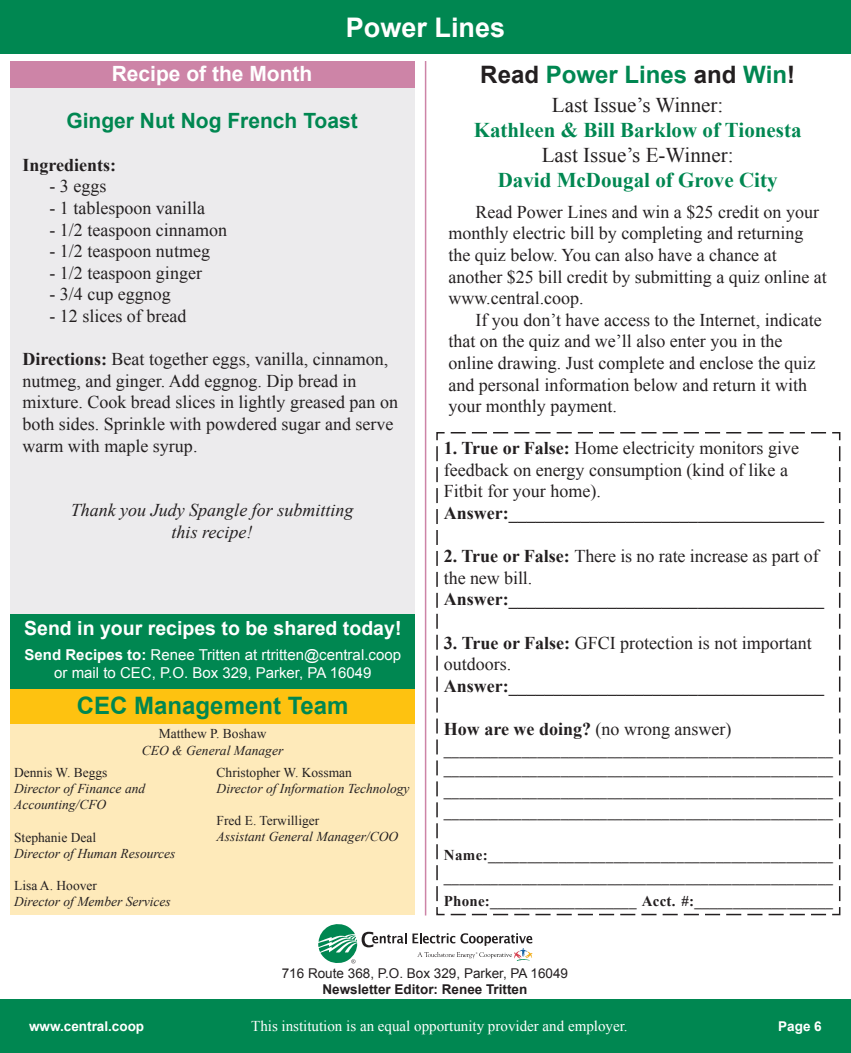
<style>
.page{position:relative;width:851px;height:1053px;background:#fff}
.page>*{position:absolute;margin:0;border:0;box-sizing:border-box;transform-origin:0 0}
.t1{font:700 27px "Arial";color:#fff}
.t2{font:700 24px "Arial";color:#008751}
.t3{font:700 21px "Times New Roman";color:#008751}
.t4{font:21px "Times New Roman";color:#231f20}
.t5{font:700 21px "Arial";color:#008751}
.t6{font:700 21px "Arial";color:#fff}
.t7{font:700 19.5px "Arial";color:#fff}
.t8{font:18px/21.6px "Times New Roman";color:#231f20}
.t9{font:700 18px "Times New Roman";color:#231f20}
.t10{font:italic 18px "Times New Roman";color:#231f20}
.t11{font:700 15px "Times New Roman";letter-spacing:.015em;color:#231f20}
.t12{font:15px/18px "Arial";color:#fff;text-align:center}
.t13{font:15px "Times New Roman";color:#fff}
.t14{font:italic 13.5px/16.2px "Times New Roman";color:#231f20}
.t15{font:13.5px "Times New Roman";color:#231f20}
.t16{font:13.5px "Arial";color:#231f20}
.t17{font:700 13.5px "Arial";color:#231f20}
.t18{font:700 13.5px "Arial";color:#fff}
.s1{font-weight:700}
.s2{color:#231f20}
</style>
<div class="page">
<div style="left:0;top:999px;width:850px;height:54px;background:#008751"></div>
<div style="left:0;top:0;width:850px;height:54px;background:#008751"></div>
<div style="left:11px;top:61px;width:403px;height:560px;background:#ecebed"></div>
<hr style="left:425px;top:61px;width:1px;height:855px;background:#cd84a7">
<svg style="left:318px;top:924px;width:88px;height:39px"></svg>
<svg style="left:412px;top:933px;width:120px;height:28px"></svg>
<svg style="left:436px;top:432px;width:405px;height:484px"></svg>
<div style="left:11px;top:723px;width:403px;height:192px;background:#feeaba"></div>
<div style="left:11px;top:688px;width:403px;height:36px;background:#fec210"></div>
<div style="left:11px;top:61px;width:403px;height:27px;background:#cd84a7"></div>
<div style="left:11px;top:614px;width:403px;height:74px;background:#008751"></div>
<p class="t1" style="left:346px;top:9px;width:161px">Power Lines</p>
<p class="t6" style="left:112px;top:59px;width:202px">Recipe of the Month</p>
<p class="t5" style="left:66px;top:107px;width:293px">Ginger Nut Nog French Toast</p>
<p class="t9" style="left:22px;top:152px;width:95px">Ingredients:</p>
<p class="t8" style="left:49px;top:175px;width:58px">- 3 eggs</p>
<p class="t8" style="left:49px;top:197px;width:157px">- 1 tablespoon vanilla</p>
<p class="t8" style="left:49px;top:219px;width:179px">- 1/2 teaspoon cinnamon</p>
<p class="t8" style="left:49px;top:240px;width:162px">- 1/2 teaspoon nutmeg</p>
<p class="t8" style="left:49px;top:262px;width:154px">- 1/2 teaspoon ginger</p>
<p class="t8" style="left:49px;top:283px;width:123px">- 3/4 cup eggnog</p>
<p class="t8" style="left:49px;top:305px;width:138px">- 12 slices of bread</p>
<p class="t8" style="left:22px;top:348px;width:377px"><span class="s1">Directions:</span> Beat together eggs, vanilla, cinnamon, nutmeg, and ginger. Add eggnog. Dip bread in mixture. Cook bread slices in lightly greased pan on both sides. Sprinkle with powdered sugar and serve warm with maple syrup.</p>
<p class="t10" style="left:71px;top:498px;width:284px">Thank you Judy Spangle for submitting</p>
<p class="t10" style="left:172px;top:520px;width:82px">this recipe!</p>
<p class="t7" style="left:24px;top:615px;width:379px">Send in your recipes to be shared today!</p>
<p class="t12" style="left:25px;top:646px;width:378px"><span class="s1">Send Recipes to:</span> Renee Tritten at rtritten@central.coop or mail to CEC, P.O. Box 329, Parker, PA 16049</p>
<p class="t2" style="left:77px;top:689px;width:273px">CEC Management Team</p>
<p class="t15" style="left:159px;top:725px;width:109px">Matthew P. Boshaw</p>
<p class="t14" style="left:142px;top:742px;width:143px">CEO &amp; General Manager</p>
<p class="t15" style="left:14px;top:763px;width:95px">Dennis W. Beggs</p>
<p class="t14" style="left:14px;top:780px;width:133px">Director of Finance and<br>Accounting/CFO</p>
<p class="t15" style="left:14px;top:828px;width:84px">Stephanie Deal</p>
<p class="t14" style="left:14px;top:845px;width:163px">Director of Human Resources</p>
<p class="t15" style="left:14px;top:877px;width:84px">Lisa A. Hoover</p>
<p class="t14" style="left:14px;top:893px;width:158px">Director of Member Services</p>
<p class="t15" style="left:216px;top:763px;width:137px">Christopher W. Kossman</p>
<p class="t14" style="left:216px;top:780px;width:194px">Director of Information Technology</p>
<p class="t15" style="left:216px;top:812px;width:104px">Fred E. Terwilliger</p>
<p class="t14" style="left:216px;top:829px;width:183px">Assistant General Manager/COO</p>
<p class="t2" style="left:480px;top:58px;width:316px"><span class="s2">Read</span> Power Lines <span class="s2">and</span> Win<span class="s2">!</span></p>
<p class="t4" style="left:552px;top:90px;width:173px">Last Issue’s Winner:</p>
<p class="t3" style="left:473px;top:115px;width:329px">Kathleen &amp; Bill Barklow of Tionesta</p>
<p class="t4" style="left:541px;top:141px;width:193px">Last Issue’s E-Winner:</p>
<p class="t3" style="left:498px;top:166px;width:281px">David McDougal of Grove City</p>
<p class="t8" style="left:448px;top:201px;width:372px;text-indent:27px">Read Power Lines and win a $25 credit on your monthly electric bill by completing and returning</p>
<p class="t8" style="left:448px;top:244px;width:330px">the quiz below. You can also have a chance at</p>
<p class="t8" style="left:448px;top:266px;width:380px">another $25 bill credit by submitting a quiz online at www.central.coop.</p>
<p class="t8" style="left:448px;top:309px;width:375px;text-indent:27px">If you don’t have access to the Internet, indicate that on the quiz and we’ll also enter you in the online drawing. Just complete and enclose the quiz and personal information below and return it with your monthly payment.</p>
<p class="t8" style="left:444px;top:437px;width:356px"><span class="s1">1. True or False:</span> Home electricity monitors give feedback on energy consumption (kind of like a</p>
<p class="t8" style="left:444px;top:480px;width:158px">Fitbit for your home).</p>
<p class="t9" style="left:444px;top:501px;width:381px">Answer:___________________________________</p>
<p class="t8" style="left:444px;top:545px;width:376px"><span class="s1">2. True or False:</span> There is no rate increase as part of the new bill.</p>
<p class="t9" style="left:444px;top:587px;width:381px">Answer:___________________________________</p>
<p class="t8" style="left:444px;top:632px;width:369px"><span class="s1">3. True or False:</span> GFCI protection is not important outdoors.</p>
<p class="t9" style="left:444px;top:673px;width:381px">Answer:___________________________________</p>
<p class="t8" style="left:444px;top:718px;width:289px"><span class="s1">How are we doing?</span> (no wrong answer)</p>
<p class="t11" style="left:444px;top:739px;width:390px">__________________________________________________</p>
<p class="t11" style="left:444px;top:759px;width:390px">__________________________________________________</p>
<p class="t11" style="left:444px;top:780px;width:390px">__________________________________________________</p>
<p class="t11" style="left:444px;top:802px;width:390px">__________________________________________________</p>
<p class="t11" style="left:444px;top:845px;width:391px">Name:____________________________________________</p>
<p class="t11" style="left:444px;top:867px;width:390px">__________________________________________________</p>
<p class="t11" style="left:444px;top:891px;width:391px">Phone:___________________ Acct. #:__________________</p>
<p class="t16" style="left:282px;top:964px;width:288px">716 Route 368, P.O. Box 329, Parker, PA 16049</p>
<p class="t17" style="left:322px;top:981px;width:206px">Newsletter Editor: Renee Tritten</p>
<p class="t18" style="left:29px;top:1017px;width:117px">www.central.coop</p>
<p class="t13" style="left:251px;top:1016px;width:378px">This institution is an equal opportunity provider and employer.</p>
<p class="t18" style="left:778px;top:1017px;width:45px">Page 6</p>
</div>
